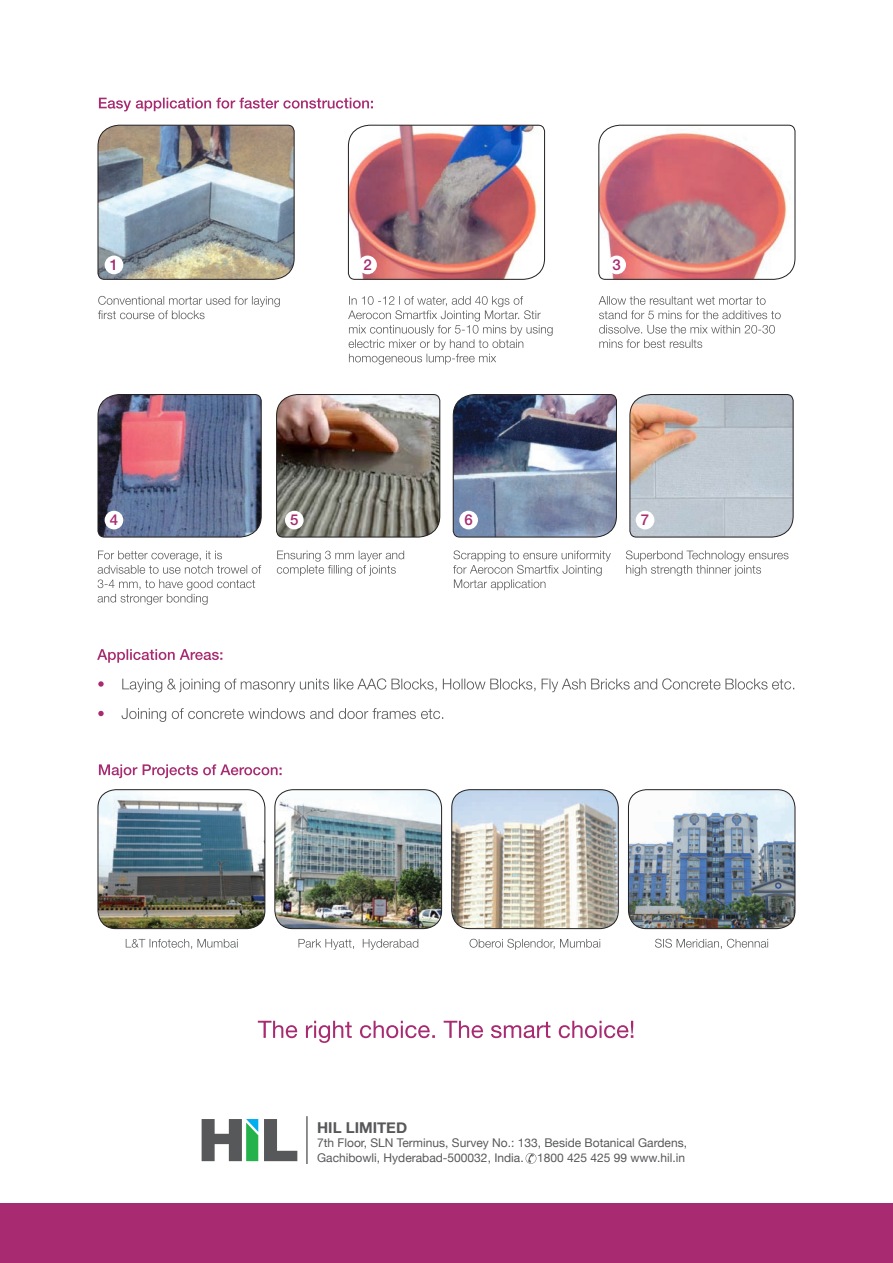
<style>
.page{position:relative;width:893px;height:1263px;background:#fff}
.page>*{position:absolute;margin:0;border:0;box-sizing:border-box;transform-origin:0 0}
.t1{font:700 15px "Helvetica Neue";color:#57585a}
.t2{font:500 15px "Helvetica Neue LT Pro";color:#a82b71}
.t3{font:12px/14.4px "Helvetica Neue";color:#57585a}
</style>
<div class="page">
<svg style="left:99px;top:98px;width:274px;height:13px"></svg>
<svg style="left:99px;top:764px;width:183px;height:14px"></svg>
<div style="left:0;top:1203px;width:893px;height:60px;background:#a82b71"></div>
<img style="left:98px;top:790px;width:167px;height:139px">
<div style="left:98px;top:789px;width:167px;height:140px;border:1px solid #231f20;border-radius:18px"></div>
<img style="left:275px;top:790px;width:167px;height:139px">
<div style="left:275px;top:789px;width:167px;height:140px;border:1px solid #231f20;border-radius:18px"></div>
<img style="left:98px;top:394px;width:164px;height:143px">
<img style="left:276px;top:394px;width:164px;height:143px">
<img style="left:453px;top:394px;width:164px;height:143px">
<svg style="left:629px;top:394px;width:164px;height:143px;background:#bfbec1"></svg>
<img style="left:348px;top:125px;width:197px;height:155px">
<svg style="left:598px;top:125px;width:197px;height:155px"></svg>
<img style="left:98px;top:125px;width:197px;height:155px">
<img style="left:628px;top:790px;width:167px;height:139px">
<div style="left:628px;top:789px;width:167px;height:140px;border:1px solid #231f20;border-radius:18px"></div>
<svg style="left:126px;top:939px;width:112px;height:10px"></svg>
<svg style="left:298px;top:939px;width:120px;height:11px"></svg>
<img style="left:452px;top:790px;width:166px;height:139px">
<div style="left:452px;top:789px;width:166px;height:140px;border:1px solid #231f20;border-radius:18px"></div>
<svg style="left:469px;top:939px;width:131px;height:11px"></svg>
<svg style="left:655px;top:939px;width:113px;height:10px"></svg>
<svg style="left:98px;top:296px;width:182px;height:23px"></svg>
<svg style="left:277px;top:551px;width:127px;height:25px"></svg>
<svg style="left:453px;top:550px;width:158px;height:40px"></svg>
<svg style="left:626px;top:550px;width:162px;height:26px"></svg>
<svg style="left:599px;top:325px;width:176px;height:23px"></svg>
<svg style="left:599px;top:296px;width:182px;height:23px"></svg>
<svg style="left:348px;top:296px;width:205px;height:69px"></svg>
<svg style="left:97px;top:551px;width:164px;height:54px"></svg>
<svg style="left:264px;top:1119px;width:33px;height:42px"></svg>
<svg style="left:202px;top:1119px;width:56px;height:42px"></svg>
<hr style="left:307px;top:1116px;width:1px;height:48px;background:#231f20">
<svg style="left:525px;top:1153px;width:12px;height:11px"></svg>
<svg style="left:122px;top:708px;width:321px;height:14px"></svg>
<svg style="left:98px;top:711px;width:6px;height:5px"></svg>
<svg style="left:122px;top:678px;width:672px;height:14px"></svg>
<svg style="left:98px;top:681px;width:6px;height:6px"></svg>
<svg style="left:97px;top:649px;width:125px;height:14px"></svg>
<div style="left:105px;top:256px;width:18px;height:18px;background:#fff;border-radius:50%"></div>
<div style="left:105px;top:511px;width:18px;height:18px;background:#fff;border-radius:50%"></div>
<div style="left:285px;top:511px;width:19px;height:18px;background:#fff;border-radius:50%"></div>
<div style="left:459px;top:511px;width:19px;height:18px;background:#fff;border-radius:50%"></div>
<div style="left:636px;top:511px;width:18px;height:18px;background:#fff;border-radius:50%"></div>
<div style="left:358px;top:256px;width:19px;height:18px;background:#fff;border-radius:50%"></div>
<div style="left:607px;top:256px;width:19px;height:18px;background:#fff;border-radius:50%"></div>
<svg style="left:258px;top:1021px;width:375px;height:22px"></svg>
<p class="t2" style="left:110px;top:256px;width:10px">1</p>
<p class="t2" style="left:363px;top:256px;width:10px">2</p>
<p class="t2" style="left:612px;top:256px;width:10px">3</p>
<p class="t2" style="left:110px;top:511px;width:10px">4</p>
<p class="t2" style="left:290px;top:511px;width:10px">5</p>
<p class="t2" style="left:464px;top:511px;width:10px">6</p>
<p class="t2" style="left:641px;top:511px;width:10px">7</p>
<p class="t1" style="left:317px;top:1118px;width:91px">HIL LIMITED</p>
<p class="t3" style="left:317px;top:1136px;width:371px">7th Floor, SLN Terminus, Survey No.: 133, Beside Botanical Gardens,<br>Gachibowli, Hyderabad-500032, India. 1800 425 425 99 www.hil.in</p>
</div>
